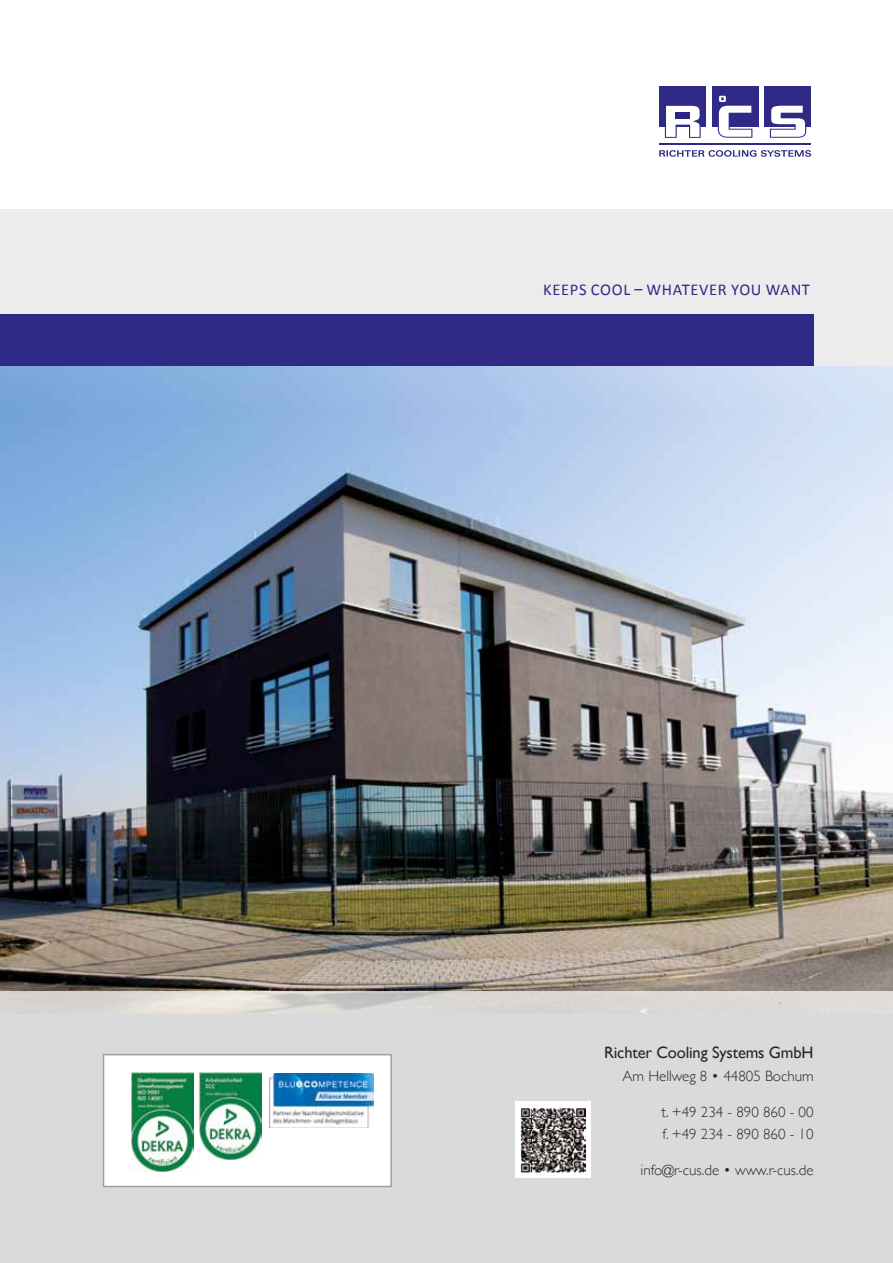
<style>
.page{position:relative;width:893px;height:1263px;background:#fff}
.page>*{position:absolute;margin:0;border:0;box-sizing:border-box;transform-origin:0 0}
.t1{font:16.5px "Gill Sans";letter-spacing:-.01em;color:#282827}
.t2{font:16.5px "Calibri";letter-spacing:.04em;color:#2f2a86}
.t3{font:300 15px/22.5px "Gill Sans";color:#282827}
</style>
<div class="page">
<div style="left:0;top:209px;width:893px;height:157px;background:#ececed"></div>
<img style="left:0;top:366px;width:893px;height:648px">
<div style="left:0;top:1014px;width:893px;height:249px;background:#dadada"></div>
<div style="left:0;top:315px;width:814px;height:51px;background:#2f2a86"></div>
<svg style="left:0;top:991px;width:893px;height:22px;fill:#dbd8d5"></svg>
<div style="left:515px;top:1101px;width:76px;height:77px;background:#fff"></div>
<img style="left:521px;top:1108px;width:64px;height:64px">
<svg style="left:659px;top:150px;width:152px;height:7px"></svg>
<div style="left:712px;top:86px;width:46px;height:40px;background:#2f2a86"></div>
<div style="left:764px;top:86px;width:47px;height:40px;background:#2f2a86"></div>
<div style="left:659px;top:86px;width:47px;height:40px;background:#2f2a86"></div>
<svg style="left:665px;top:105px;width:36px;height:33px"></svg>
<svg style="left:770px;top:105px;width:36px;height:33px"></svg>
<div style="left:676px;top:113px;width:14px;height:6px;background:#2f2483"></div>
<svg style="left:718px;top:96px;width:34px;height:42px"></svg>
<hr style="left:659px;top:143px;width:152px;height:2px;background:#2f2a86">
<div style="left:103px;top:1054px;width:289px;height:133px;background:#fff;border:2px solid #9ca2a4"></div>
<img style="left:131px;top:1072px;width:62px;height:99px">
<img style="left:199px;top:1073px;width:62px;height:86px">
<img style="left:270px;top:1073px;width:103px;height:54px">
<p class="t2" style="left:543px;top:279px;width:268px">KEEPS COOL – WHATEVER YOU WANT</p>
<p class="t1" style="left:604px;top:1043px;width:211px">Richter Cooling Systems GmbH</p>
<p class="t3" style="left:623px;top:1064px;width:192px">Am Hellweg 8 • 44805 Bochum</p>
<p class="t3" style="left:662px;top:1100px;width:153px">t. +49 234 - 890 860 - 00 f. +49 234 - 890 860 - 10</p>
<p class="t3" style="left:640px;top:1158px;width:175px">info@r-cus.de • www.r-cus.de</p>
</div>
